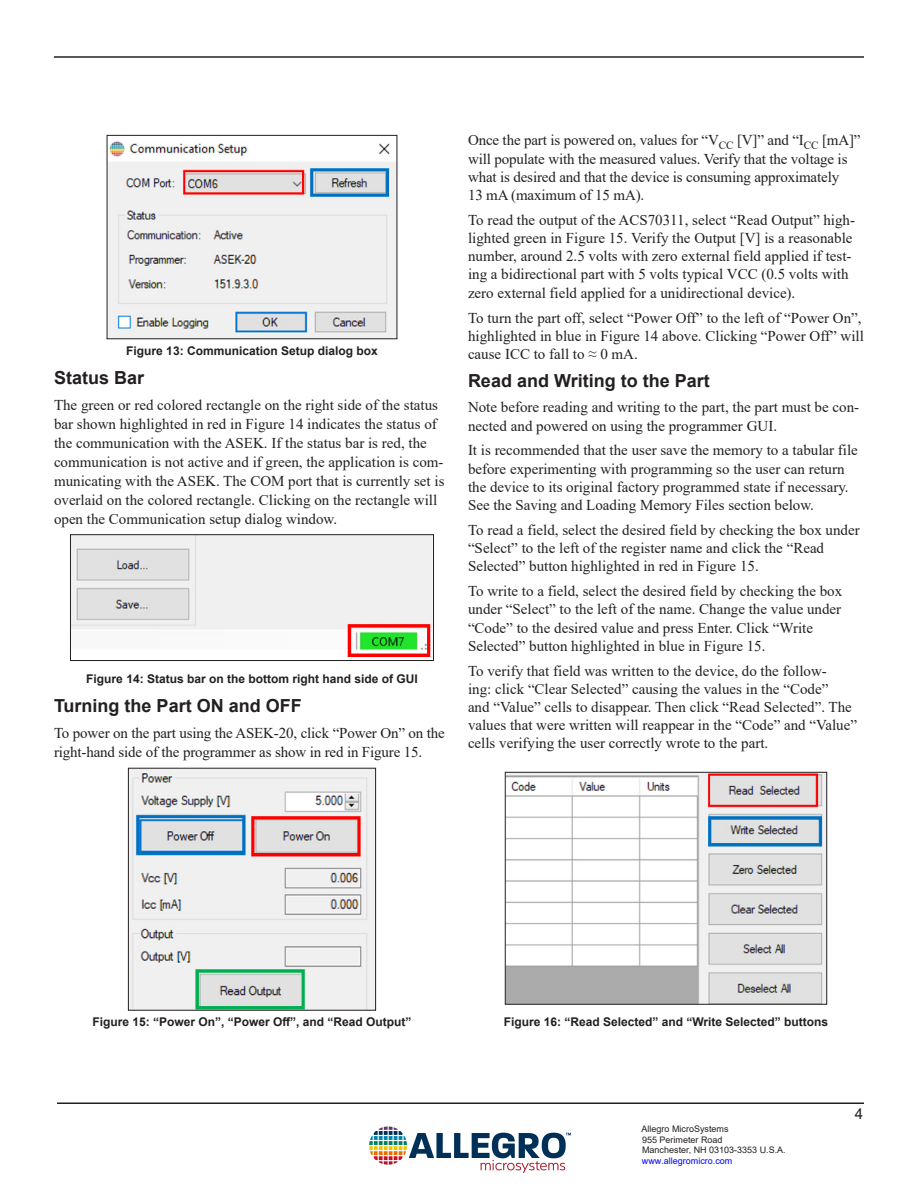
<style>
.page{position:relative;width:918px;height:1188px;background:#fff}
.page>*{position:absolute;margin:0;border:0;box-sizing:border-box;transform-origin:0 0}
.Heading_2{font:700 18px "Arial";color:#231f20}
.Normal_-_Follow_Page{font:15px/18.1px "Times New Roman";color:#231f20}
.t1{font:15px "Arial";color:#231f20}
.t2{font:700 12px "Arial";color:#231f20}
.t3{font:9px/10.8px "Arial";color:#231f20}
.t4{font:9px "Arial";color:#00f}
</style>
<div class="page">
<hr style="left:57px;top:1102px;width:807px;height:2px;background:#231f20">
<hr style="left:54px;top:56px;width:810px;height:2px;background:#231f20">
<img style="left:370px;top:1126px;width:201px;height:47px">
<img style="left:109px;top:141px;width:286px;height:196px">
<img style="left:72px;top:536px;width:360px;height:121px">
<div style="left:70px;top:534px;width:364px;height:127px;border:1px solid #231f20"></div>
<img style="left:130px;top:770px;width:244px;height:239px">
<div style="left:128px;top:768px;width:248px;height:243px;border:1px solid #231f20"></div>
<img style="left:507px;top:774px;width:318px;height:229px">
<div style="left:505px;top:772px;width:322px;height:233px;border:1px solid #231f20"></div>
<p class="t2" style="left:126px;top:342px;width:253px">Figure 13: Communication Setup dialog box</p>
<p class="Heading_2" style="left:54px;top:365px;width:92px">Status Bar</p>
<p class="Normal_-_Follow_Page" style="left:54px;top:395px;width:392px;line-height:19px">The green or red colored rectangle on the right side of the status bar shown highlighted in red in Figure 14 indicates the status of the communication with the ASEK. If the status bar is red, the communication is not active and if green, the application is com&shy;municating with the ASEK. The COM port that is currently set is overlaid on the colored rectangle. Clicking on the rectangle will open the Communication setup dialog window.</p>
<p class="t2" style="left:86px;top:670px;width:333px">Figure 14: Status bar on the bottom right hand side of GUI</p>
<p class="Heading_2" style="left:54px;top:693px;width:249px">Turning the Part ON and OFF</p>
<p class="Normal_-_Follow_Page" style="left:54px;top:723px;width:392px;line-height:19px">To power on the part using the ASEK-20, click “Power On” on the right-hand side of the programmer as show in red in Figure 15.</p>
<p class="Normal_-_Follow_Page" style="left:468px;top:131px;width:394px">Once the part is powered on, values for “V<sub>CC</sub> [V]” and “I<sub>CC</sub> [mA]” will populate with the measured values. Verify that the voltage is what is desired and that the device is consuming approximately<br>13 mA (maximum of 15 mA).</p>
<p class="Normal_-_Follow_Page" style="left:468px;top:210px;width:389px">To read the output of the ACS70311, select “Read Output” high&shy;lighted green in Figure 15. Verify the Output [V] is a reasonable number, around 2.5 volts with zero external field applied if test&shy;ing a bidirectional part with 5 volts typical VCC (0.5 volts with zero external field applied for a unidirectional device).</p>
<p class="Normal_-_Follow_Page" style="left:468px;top:308px;width:397px">To turn the part off, select “Power Off” to the left of “Power On”, highlighted in blue in Figure 14 above. Clicking “Power Off” will cause ICC to fall to ≈ 0 mA.</p>
<p class="Heading_2" style="left:468px;top:368px;width:243px">Read and Writing to the Part</p>
<p class="Normal_-_Follow_Page" style="left:468px;top:398px;width:393px">Note before reading and writing to the part, the part must be con&shy;nected and powered on using the programmer GUI.</p>
<p class="Normal_-_Follow_Page" style="left:468px;top:441px;width:391px">It is recommended that the user save the memory to a tabular file before experimenting with programming so the user can return the device to its original factory programmed state if necessary.<br>See the Saving and Loading Memory Files section below.</p>
<p class="Normal_-_Follow_Page" style="left:468px;top:520px;width:393px">To read a field, select the desired field by checking the box under “Select” to the left of the register name and click the “Read<br>Selected” button highlighted in red in Figure 15.</p>
<p class="Normal_-_Follow_Page" style="left:468px;top:582px;width:376px">To write to a field, select the desired field by checking the box under “Select” to the left of the name. Change the value under “Code” to the desired value and press Enter. Click “Write Selected” button highlighted in blue in Figure 15.</p>
<p class="Normal_-_Follow_Page" style="left:468px;top:661px;width:391px">To verify that field was written to the device, do the follow-<br>ing: click “Clear Selected” causing the values in the “Code”<br>and “Value” cells to disappear. Then click “Read Selected”. The values that were written will reappear in the “Code” and “Value” cells verifying the user correctly wrote to the part.</p>
<p class="t2" style="left:92px;top:1013px;width:321px">Figure 15: “Power On”, “Power Off”, and “Read Output”</p>
<p class="t2" style="left:504px;top:1013px;width:326px">Figure 16: “Read Selected” and “Write Selected” buttons</p>
<p class="t3" style="left:642px;top:1123px;width:146px">Allegro MicroSystems<br>955 Perimeter Road<br>Manchester, NH 03103-3353 U.S.A.</p>
<p class="t4" style="left:642px;top:1155px;width:92px">www.allegromicro.com</p>
<p class="t1" style="left:855px;top:1103px;width:10px">4</p>
</div>
